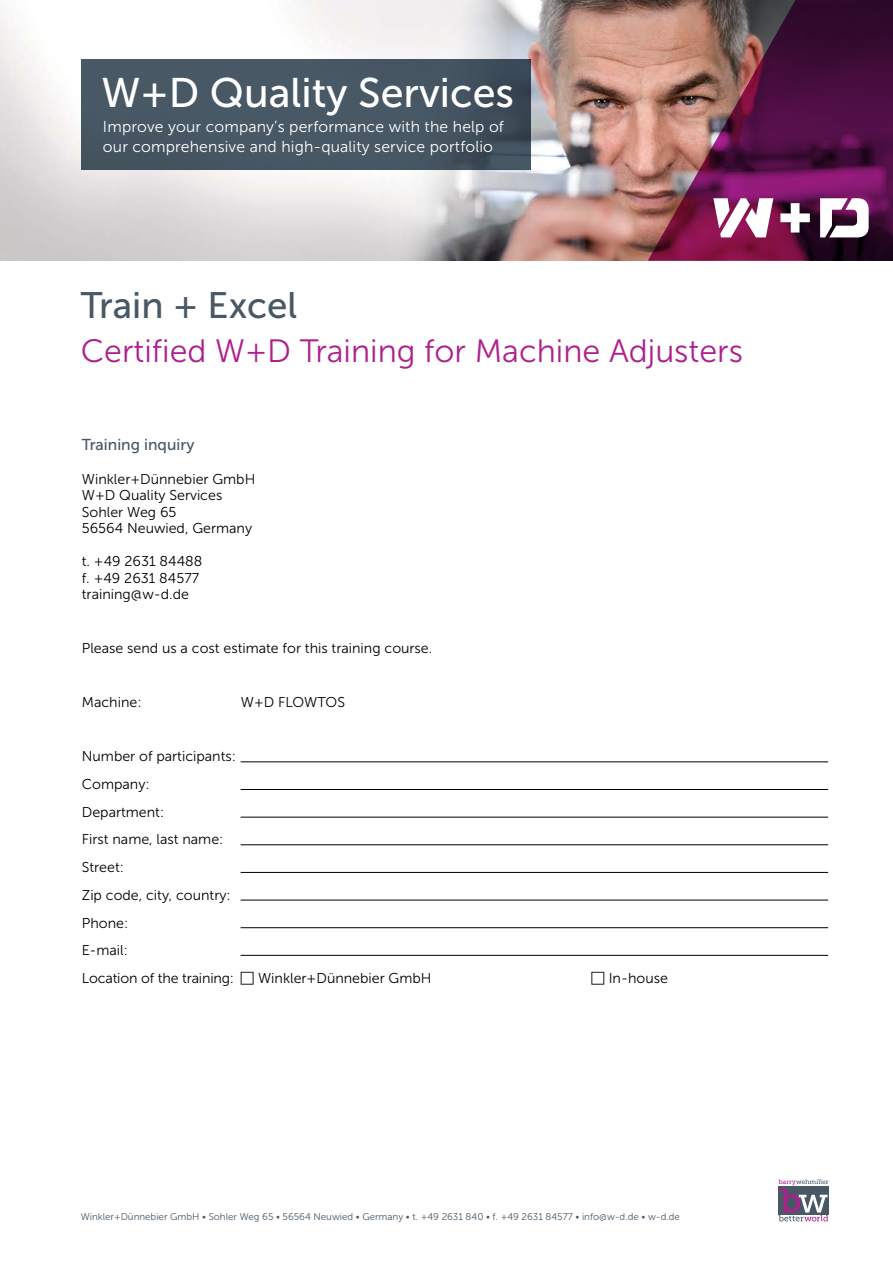
<style>
.page{position:relative;width:893px;height:1263px;background:#fff}
.page>*{position:absolute;margin:0;border:0;box-sizing:border-box;transform-origin:0 0}
.t1{font:41.25px "Museo Sans 500";color:#fff}
.t2{font:36.75px "Museo Sans 500";color:#485865}
.t3{font:32.25px "Museo Sans 300";color:#ad208e}
.t4{font:15.75px/19.5px "Museo Sans 300";letter-spacing:.01em;color:#fff}
.t5{font:15.75px "Museo Sans 500";color:#485865}
.t6{font:14.25px/27.8px "Museo Sans 300";color:#000}
.t7{font:9.75px "Museo Sans 300";color:#485865}
.s1{font-family:"European Pi Three"}
</style>
<div class="page">
<img style="left:0;top:0;width:648px;height:261px">
<img style="left:648px;top:0;width:245px;height:261px">
<svg style="left:780px;top:203px;width:30px;height:30px"></svg>
<svg style="left:820px;top:198px;width:49px;height:39px"></svg>
<svg style="left:713px;top:198px;width:60px;height:39px"></svg>
<hr style="left:241px;top:761px;width:587px;height:1px;background:#000">
<hr style="left:241px;top:789px;width:587px;height:1px;background:#000">
<hr style="left:241px;top:817px;width:587px;height:1px;background:#000">
<hr style="left:241px;top:844px;width:587px;height:1px;background:#000">
<hr style="left:241px;top:872px;width:587px;height:1px;background:#000">
<hr style="left:241px;top:900px;width:587px;height:1px;background:#000">
<hr style="left:241px;top:927px;width:587px;height:1px;background:#000">
<hr style="left:241px;top:955px;width:587px;height:1px;background:#000">
<div style="left:779px;top:1186px;width:50px;height:28px;background:#485865"></div>
<svg style="left:779px;top:1179px;width:49px;height:42px"></svg>
<div style="left:81px;top:60px;width:449px;height:110px;background:#485865"></div>
<h1 class="t1" style="left:101px;top:71px;width:414px">W+D Quality Services</h1>
<p class="t4" style="left:103px;top:117px;width:403px">Improve your company’s performance with the help of our comprehensive and high-quality service portfolio</p>
<h2 class="t2" style="left:81px;top:285px;width:218px">Train + Excel</h2>
<h3 class="t3" style="left:81px;top:333px;width:664px">Certified W+D Training for Machine Adjusters</h3>
<p class="t5" style="left:82px;top:436px;width:114px">Training inquiry</p>
<p class="t6" style="left:82px;top:470px;width:175px;line-height:16.5px">Winkler+Dünnebier GmbH<br>W+D Quality Services<br>Sohler Weg 65<br>56564 Neuwied, Germany</p>
<p class="t6" style="left:82px;top:553px;width:122px;line-height:16.5px">t. +49 2631 84488 f. +49 2631 84577 training@w-d.de</p>
<p class="t6" style="left:82px;top:634px;width:352px">Please send us a cost estimate for this training course.</p>
<p class="t6" style="left:82px;top:688px;width:61px">Machine:</p>
<p class="t6" style="left:241px;top:688px;width:106px">W+D FLOWTOS</p>
<p class="t6" style="left:82px;top:742px;width:351px">Number of participants:<br>Company:<br>Department:<br>First name, last name:<br>Street:<br>Zip code, city, country:<br>Phone:<br>E-mail:<br>Location of the training: <span class="s1">n</span> Winkler+Dünnebier GmbH</p>
<p class="t6" style="left:591px;top:964px;width:79px"><span class="s1">n</span> In-house</p>
<p class="t7" style="left:81px;top:1211px;width:601px">Winkler+Dünnebier GmbH • Sohler Weg 65 • 56564 Neuwied • Germany • t. +49 2631 840 • f. +49 2631 84577 • info@w-d.de • w-d.de</p>
</div>
